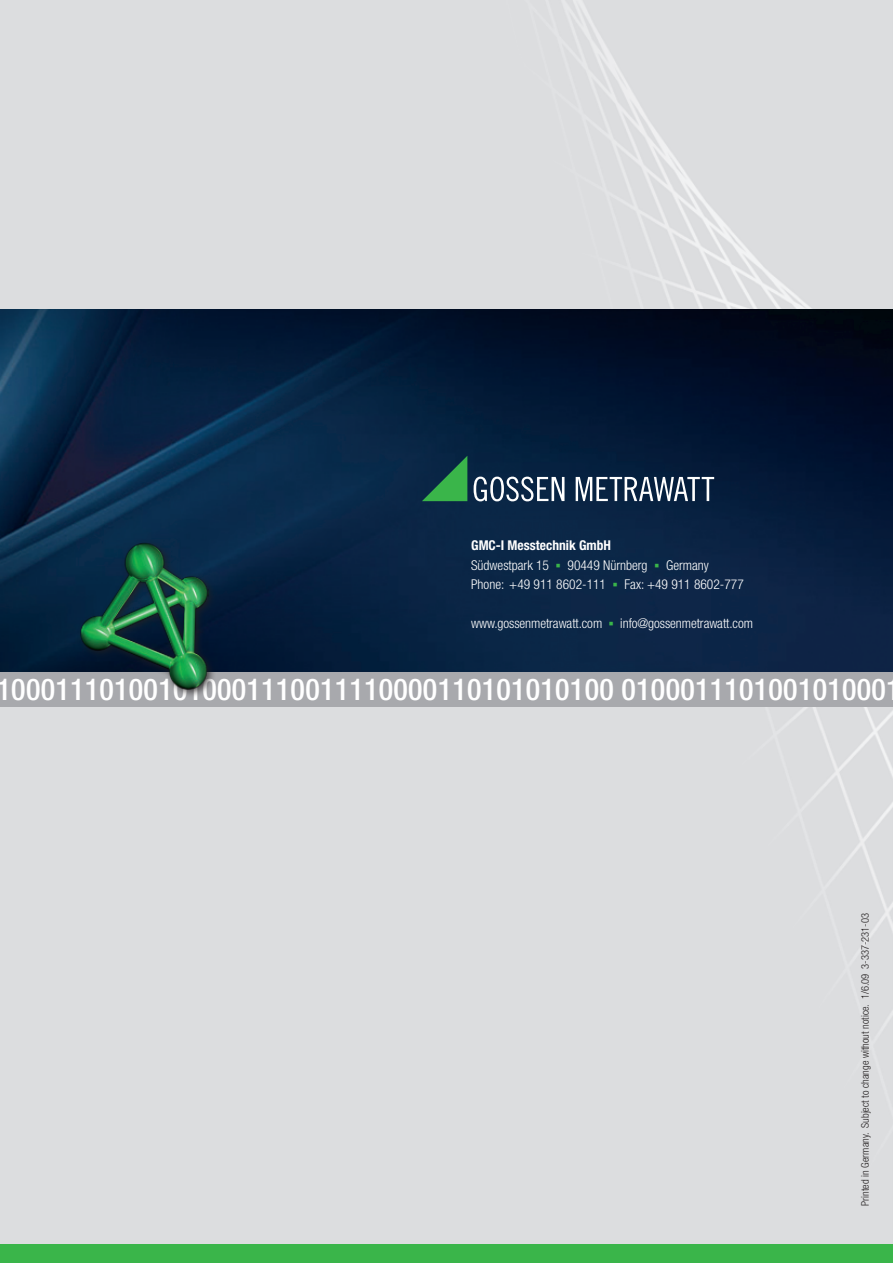
<style>
.page{position:relative;width:893px;height:1263px;background:#fff}
.page>*{position:absolute;margin:0;border:0;box-sizing:border-box;transform-origin:0 0}
.t1{font:500 condensed 30px "Helvetica Neue";letter-spacing:.01em;color:#fff}
.t2{font:300 condensed 13.5px/19.5px "Helvetica Neue";color:#fff}
.t3{font:300 condensed 10.5px "Helvetica Neue";color:#231f20}
.s1{font-weight:700}
.s2{color:#3ab54a}
</style>
<div class="page">
<div style="left:0;top:0;width:893px;height:1245px;background:#dcdddf"></div>
<img style="left:0;top:309px;width:893px;height:363px">
<div style="left:0;top:1245px;width:893px;height:18px;background:#3ab54a"></div>
<div style="left:0;top:672px;width:893px;height:34px;background:#a8a9ad"></div>
<div style="left:76px;top:538px;width:182px;height:212px;background:#231f20;opacity:.75"></div>
<img style="left:80px;top:541px;width:129px;height:151px">
<svg style="left:422px;top:456px;width:45px;height:45px;background:#216c47"></svg>
<svg style="left:474px;top:477px;width:90px;height:24px"></svg>
<svg style="left:576px;top:477px;width:138px;height:24px"></svg>
<p class="t2" style="left:471px;top:535px;width:274px"><span class="s1">GMC-I Messtechnik GmbH<br></span>Südwestpark 15 <span class="s2">▪</span> 90449 Nürnberg <span class="s2">▪</span> Germany<br>Phone: +49 911 8602-111 <span class="s2">▪</span> Fax: +49 911 8602-777</p>
<p class="t2" style="left:471px;top:613px;width:283px">www.gossenmetrawatt.com <span class="s2">▪</span> info@gossenmetrawatt.com</p>
<h1 class="t1" style="left:-3px;top:672px;width:905px">100011101001010001110011110000110101010100 0100011101001010001</h1>
<p class="t3" style="left:859px;top:1205px;width:294px;rotate:-90deg">Printed in Germany. Subject to change without notice. 1/6.09 3-337-231-03</p>
</div>
